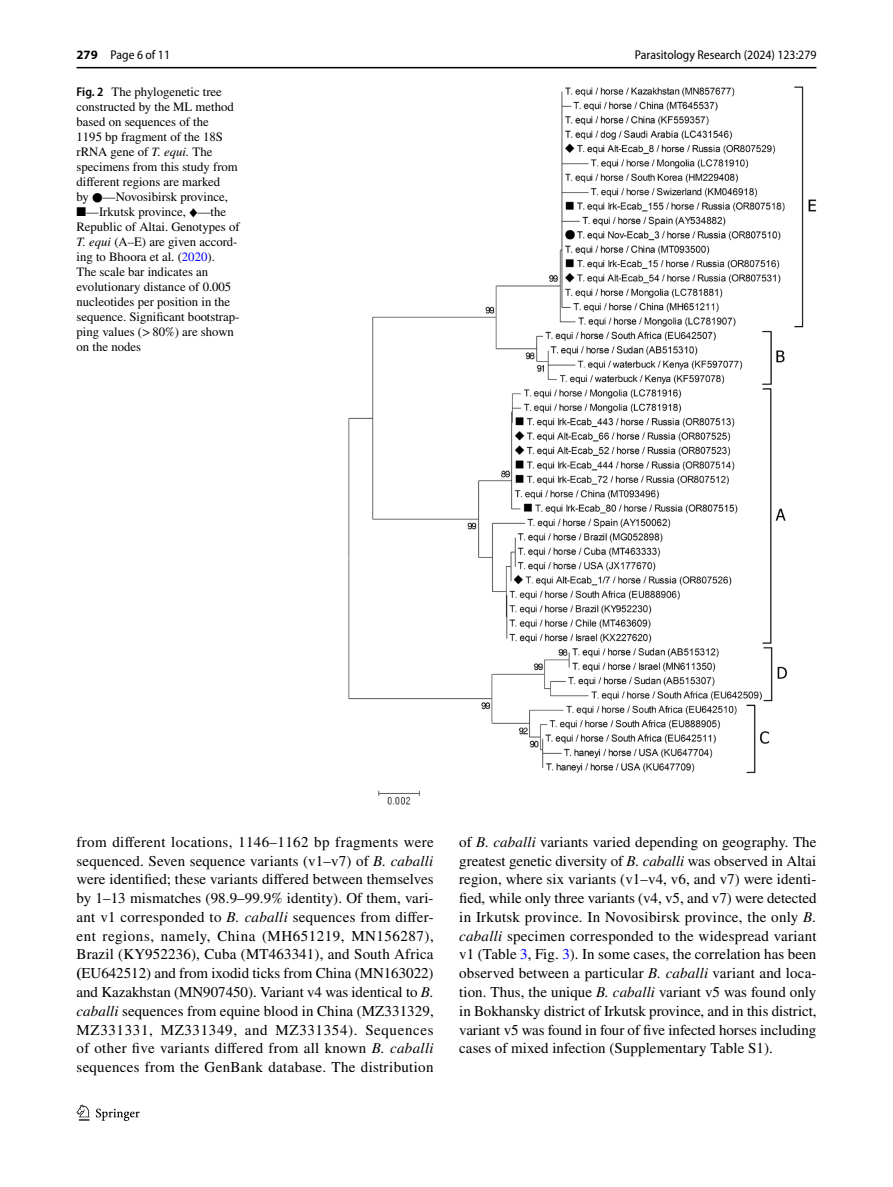
<style>
.page{position:relative;width:893px;height:1187px;background:#fff}
.page>*{position:absolute;margin:0;border:0;box-sizing:border-box;transform-origin:0 0}
.t1{font:15px/18.8px "STIX";letter-spacing:.015em;color:#000;text-align:justify}
.t2{font:12.75px/15px "STIX";color:#000}
.t3{font:semi-condensed 12.75px "Myriad Pro";color:#000}
.s1{font-weight:700;font-stretch:normal}
.s2{font-family:"Myriad Pro";font-weight:600;font-stretch:semi-condensed}
.s3{font-style:italic}
.s4{font-family:"Code 2000"}
.s5{color:#00f}
.s6{font-weight:700}
</style>
<div class="page">
<hr style="left:77px;top:67px;width:739px;height:1px;background:#000">
<svg style="left:77px;top:1104px;width:12px;height:16px"></svg>
<svg style="left:96px;top:1108px;width:44px;height:12px"></svg>
<img style="left:349px;top:87px;width:467px;height:717px">
<p class="t3" style="left:77px;top:48px;width:95px"><span class="s1">279</span> Page 6 of 11</p>
<p class="t3" style="left:635px;top:48px;width:183px">Parasitology Research (2024) 123:279</p>
<p class="t2" style="left:77px;top:85px;width:163px"><span class="s2">Fig. 2</span> The phylogenetic tree constructed by the ML method based on sequences of the<br>1195 bp fragment of the 18S rRNA gene of <span class="s3">T. equi.</span> The specimens from this study from different regions are marked<br>by ●—Novosibirsk province,</p>
<p class="t2" style="left:77px;top:205px;width:165px"><span class="s4">■</span>—Irkutsk province, ♦—the<br>Republic of Altai. Genotypes of<br><span class="s3">T. equi</span> (A–E) are given accord&shy;ing to Bhoora et al. (<span class="s5">2020</span>).<br>The scale bar indicates an evolutionary distance of 0.005 nucleotides per position in the sequence. Significant bootstrap&shy;ping values (&gt;80%) are shown on the nodes</p>
<p class="t1" style="left:77px;top:833px;width:359px">from different locations, 1146–1162 bp fragments were sequenced. Seven sequence variants (v1–v7) of <span class="s3">B. caballi </span>were identified; these variants differed between themselves by 1–13 mismatches (98.9–99.9% identity). Of them, vari&shy;ant v1 corresponded to <span class="s3">B. caballi</span> sequences from differ&shy;ent regions, namely, China (MH651219, MN156287), Brazil (KY952236), Cuba (MT463341), and South Africa <span class="s6">(</span>EU642512) and from ixodid ticks from China (MN163022) and Kazakhstan (MN907450). Variant v4 was identical to <span class="s3">B. caballi</span> sequences from equine blood in China (MZ331329, MZ331331, MZ331349, and MZ331354). Sequences of other five variants differed from all known <span class="s3">B. caballi </span>sequences from the GenBank database. The distribution</p>
<p class="t1" style="left:459px;top:833px;width:359px">of <span class="s3">B. caballi</span> variants varied depending on geography. The greatest genetic diversity of <span class="s3">B. caballi</span> was observed in Altai region, where six variants (v1–v4, v6, and v7) were identi&shy;fied, while only three variants (v4, v5, and v7) were detected in Irkutsk province. In Novosibirsk province, the only <span class="s3">B. caballi</span> specimen corresponded to the widespread variant v1 (Table <span class="s5">3</span>, Fig. <span class="s5">3</span>). In some cases, the correlation has been observed between a particular <span class="s3">B. caballi</span> variant and loca&shy;tion. Thus, the unique <span class="s3">B. caballi</span> variant v5 was found only in Bokhansky district of Irkutsk province, and in this district, variant v5 was found in four of five infected horses including cases of mixed infection (Supplementary Table S1).</p>
</div>
